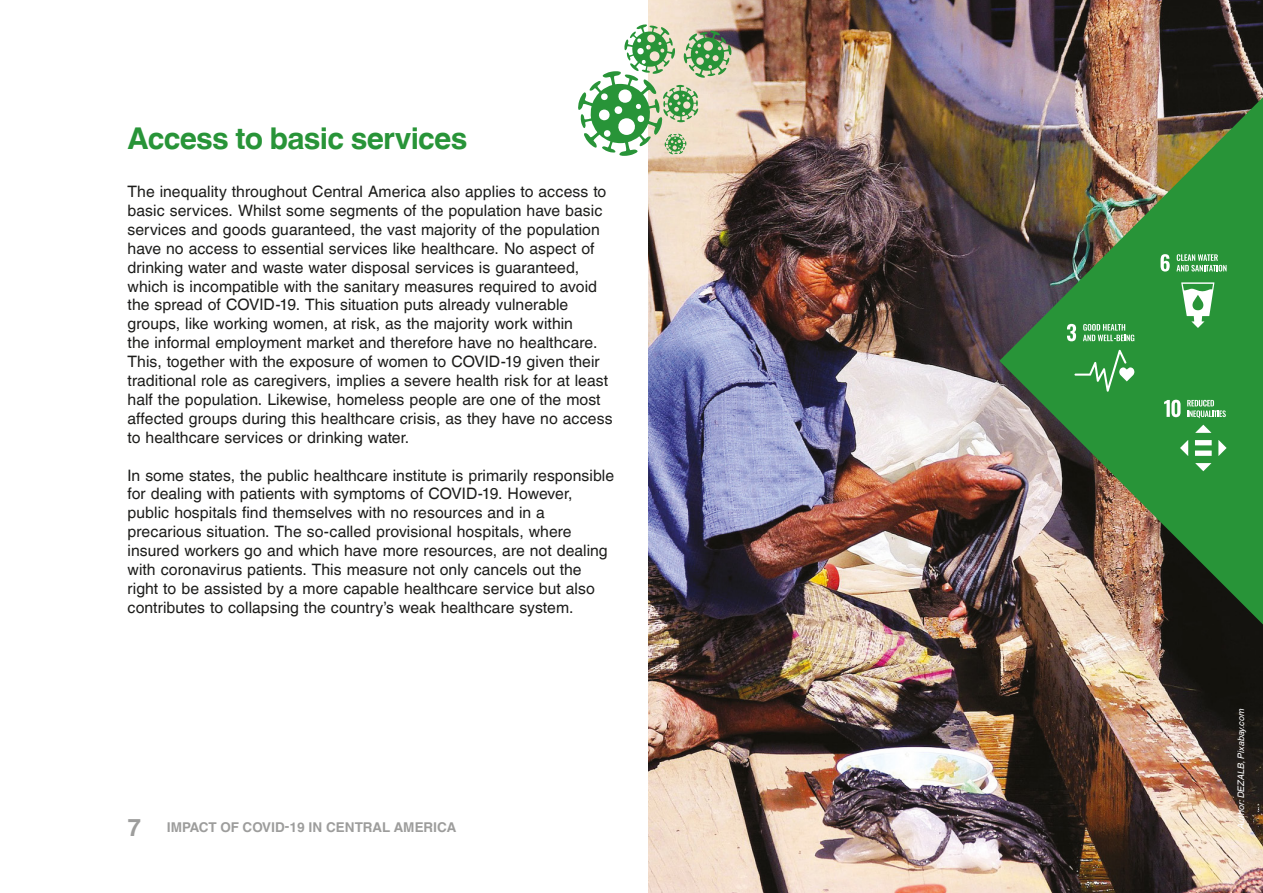
<style>
.page{position:relative;width:1263px;height:893px;background:#fff}
.page>*{position:absolute;margin:0;border:0;box-sizing:border-box;transform-origin:0 0}
.t1{font:700 30px "Helvetica World";letter-spacing:-.025em;color:#289438}
.t2{font:15.75px/18.9px "Helvetica World";letter-spacing:.005em;color:#1d1d1b}
.t3{font:700 13.5px "Helvetica World";color:#9d9d9c}
.t4{font:italic 9px "Helvetica World";color:#fff}
.s1{font-size:24px}
</style>
<div class="page">
<img style="left:648px;top:0;width:615px;height:893px">
<svg style="left:578px;top:24px;width:153px;height:132px"></svg>
<img style="left:999px;top:97px;width:264px;height:527px">
<div style="left:1060px;top:316px;width:89px;height:89px;background:#289438"></div>
<svg style="left:1067px;top:324px;width:9px;height:17px"></svg>
<svg style="left:1083px;top:324px;width:51px;height:17px"></svg>
<svg style="left:1074px;top:350px;width:60px;height:42px"></svg>
<svg style="left:1160px;top:254px;width:10px;height:18px"></svg>
<svg style="left:1176px;top:254px;width:50px;height:17px"></svg>
<svg style="left:1181px;top:282px;width:33px;height:46px"></svg>
<svg style="left:1164px;top:400px;width:16px;height:17px"></svg>
<svg style="left:1187px;top:400px;width:39px;height:18px"></svg>
<div style="left:1195px;top:451px;width:17px;height:5px;background:#fff"></div>
<div style="left:1195px;top:440px;width:17px;height:5px;background:#fff"></div>
<svg style="left:1195px;top:425px;width:16px;height:8px"></svg>
<svg style="left:1218px;top:440px;width:8px;height:16px"></svg>
<svg style="left:1195px;top:463px;width:16px;height:8px"></svg>
<svg style="left:1180px;top:440px;width:8px;height:16px"></svg>
<h1 class="t1" style="left:128px;top:121px;width:341px">Access to basic services</h1>
<p class="t2" style="left:128px;top:182px;width:486px">The inequality throughout Central America also applies to access to basic services. Whilst some segments of the population have basic services and goods guaranteed, the vast majority of the population have no access to essential services like healthcare. No aspect of drinking water and waste water disposal services is guaranteed, which is incompatible with the sanitary measures required to avoid the spread of COVID-19. This situation puts already vulnerable groups, like working women, at risk, as the majority work within<br>the informal employment market and therefore have no healthcare.<br>This, together with the exposure of women to COVID-19 given their traditional role as caregivers, implies a severe health risk for at least half the population. Likewise, homeless people are one of the most affected groups during this healthcare crisis, as they have no access to healthcare services or drinking water.</p>
<p class="t2" style="left:128px;top:466px;width:488px">In some states, the public healthcare institute is primarily responsible for dealing with patients with symptoms of COVID-19. However, public hospitals find themselves with no resources and in a precarious situation. The so-called provisional hospitals, where insured workers go and which have more resources, are not dealing with coronavirus patients. This measure not only cancels out the right to be assisted by a more capable healthcare service but also contributes to collapsing the country’s weak healthcare system.</p>
<p class="t3" style="left:128px;top:819px;width:330px"><span class="s1">7</span> IMPACT OF COVID-19 IN CENTRAL AMERICA</p>
<p class="t4" style="left:1236px;top:829px;width:122px;rotate:-90deg">Author: DEZALB, Pixabay.com</p>
</div>
